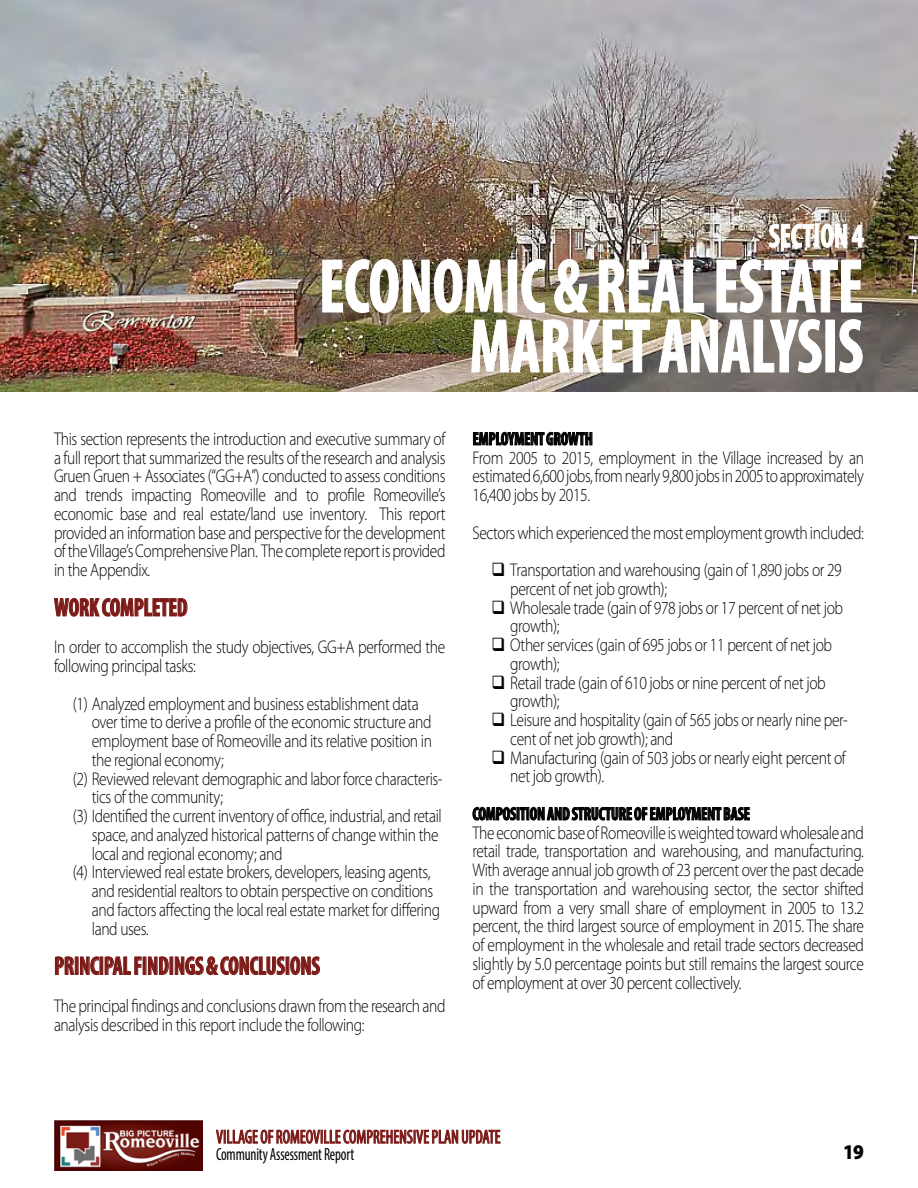
<style>
.page{position:relative;width:918px;height:1188px;background:#fff}
.page>*{position:absolute;margin:0;border:0;box-sizing:border-box;transform-origin:0 0}
.t1{font:700 condensed 77.1px/60px "Myriad Pro";letter-spacing:-.005em;color:#fff;text-align:right;scale:.84 1}
.t2{font:700 condensed 33.75px "Myriad Pro";letter-spacing:-.005em;color:#fff;scale:.84 1}
.t3{font:700 condensed 25.65px "Myriad Pro";letter-spacing:-.005em;color:#7b1a17;scale:.84 1}
.t4{font:900 21px "Myriad Pro";color:#000;scale:.9 1}
.t5{font:condensed 19.2px "Myriad Pro";letter-spacing:.01em;color:#7b1a17;scale:.84 1}
.t6{font:300 18.45px/18.8px "Myriad Pro";letter-spacing:-.025em;color:#000;scale:.84 1}
.t7{font:700 condensed 18.45px "Myriad Pro";letter-spacing:-.005em;color:#000;scale:.84 1}
.t8{font:condensed 17.7px "Myriad Pro";letter-spacing:-.01em;color:#000;scale:.84 1}
</style>
<div class="page">
<svg style="left:54px;top:597px;width:134px;height:20px"></svg>
<svg style="left:55px;top:956px;width:87px;height:19px"></svg>
<svg style="left:148px;top:956px;width:21px;height:19px"></svg>
<svg style="left:175px;top:956px;width:145px;height:19px"></svg>
<svg style="left:473px;top:431px;width:119px;height:15px"></svg>
<svg style="left:473px;top:806px;width:277px;height:15px"></svg>
<svg style="left:216px;top:1129px;width:285px;height:15px"></svg>
<img style="left:54px;top:1121px;width:148px;height:49px">
<img style="left:0;top:0;width:918px;height:392px">
<img style="left:322px;top:259px;width:181px;height:54px">
<div style="left:508px;top:260px;width:9px;height:52px;border:1px solid #fff"></div>
<svg style="left:521px;top:259px;width:25px;height:54px"></svg>
<img style="left:554px;top:259px;width:35px;height:54px">
<img style="left:599px;top:259px;width:105px;height:54px">
<img style="left:716px;top:259px;width:146px;height:54px">
<img style="left:471px;top:319px;width:179px;height:54px">
<svg style="left:658px;top:319px;width:164px;height:54px;background:#928b82"></svg>
<div style="left:825px;top:320px;width:10px;height:52px;border:1px solid #fff"></div>
<svg style="left:838px;top:319px;width:25px;height:54px"></svg>
<svg style="left:768px;top:223px;width:46px;height:25px"></svg>
<div style="left:815px;top:224px;width:4px;height:24px;border:1px solid #fff"></div>
<svg style="left:820px;top:223px;width:44px;height:25px"></svg>
<h2 class="t2" style="left:769px;top:215px;width:115px">SECTION 4</h2>
<h1 class="t1" style="left:319px;top:255px;width:650px">ECONOMIC &amp; REAL ESTATE<br>MARKET ANALYSIS</h1>
<p class="t6" style="left:54px;top:429px;width:468px;text-align:justify">This section represents the introduction and executive summary of a full report that summarized the results of the research and analysis Gruen Gruen + Associates (“GG+A”) conducted to assess conditions and trends impacting Romeoville and to profile Romeoville’s economic base and real estate/land use inventory. This report provided an information base and perspective for the development of the Village’s Comprehensive Plan. The complete report is provided in the Appendix.</p>
<h3 class="t3" style="left:54px;top:591px;width:160px">WORK COMPLETED</h3>
<p class="t6" style="left:54px;top:638px;width:468px">In order to accomplish the study objectives, GG+A performed the following principal tasks:</p>
<p class="t6" style="left:73px;top:694px;width:413px">(1) Analyzed employment and business establishment data</p>
<p class="t6" style="left:92px;top:713px;width:406px">over time to derive a profile of the economic structure and</p>
<p class="t6" style="left:92px;top:732px;width:407px">employment base of Romeoville and its relative position in</p>
<p class="t6" style="left:92px;top:750px;width:159px">the regional economy;</p>
<p class="t6" style="left:73px;top:769px;width:442px">(2) Reviewed relevant demographic and labor force characteris-</p>
<p class="t6" style="left:92px;top:788px;width:158px">tics of the community;</p>
<p class="t6" style="left:73px;top:806px;width:441px">(3) Identified the current inventory of office, industrial, and retail</p>
<p class="t6" style="left:92px;top:825px;width:414px">space, and analyzed historical patterns of change within the</p>
<p class="t6" style="left:92px;top:844px;width:229px">local and regional economy; and</p>
<p class="t6" style="left:73px;top:863px;width:427px">(4) Interviewed real estate brokers, developers, leasing agents,</p>
<p class="t6" style="left:92px;top:882px;width:408px">and residential realtors to obtain perspective on conditions</p>
<p class="t6" style="left:92px;top:900px;width:416px">and factors affecting the local real estate market for differing</p>
<p class="t6" style="left:92px;top:919px;width:69px">land uses.</p>
<h3 class="t3" style="left:54px;top:950px;width:318px">PRINCIPAL FINDINGS &amp; CONCLUSIONS</h3>
<p class="t6" style="left:54px;top:996px;width:468px">The principal findings and conclusions drawn from the research and analysis described in this report include the following:</p>
<p class="t7" style="left:473px;top:427px;width:145px">EMPLOYMENT GROWTH</p>
<p class="t6" style="left:472px;top:448px;width:468px;text-align:justify">From 2005 to 2015, employment in the Village increased by an estimated 6,600 jobs, from nearly 9,800 jobs in 2005 to approximately 16,400 jobs by 2015.</p>
<p class="t6" style="left:472px;top:523px;width:468px">Sectors which experienced the most employment growth included:</p>
<p class="t6" style="left:510px;top:561px;width:396px;text-indent:-19px">❑ Transportation and warehousing (gain of 1,890 jobs or 29 percent of net job growth);</p>
<p class="t6" style="left:510px;top:598px;width:398px;text-indent:-19px">❑ Wholesale trade (gain of 978 jobs or 17 percent of net job growth);</p>
<p class="t6" style="left:510px;top:636px;width:385px;text-indent:-19px">❑ Other services (gain of 695 jobs or 11 percent of net job growth);</p>
<p class="t6" style="left:510px;top:673px;width:377px;text-indent:-19px">❑ Retail trade (gain of 610 jobs or nine percent of net job growth);</p>
<p class="t6" style="left:510px;top:711px;width:403px;text-indent:-19px">❑ Leisure and hospitality (gain of 565 jobs or nearly nine per&shy;cent of net job growth); and</p>
<p class="t6" style="left:510px;top:748px;width:401px;text-indent:-19px">❑ Manufacturing (gain of 503 jobs or nearly eight percent of net job growth).</p>
<p class="t7" style="left:473px;top:802px;width:332px">COMPOSITION AND STRUCTURE OF EMPLOYMENT BASE</p>
<p class="t6" style="left:472px;top:823px;width:468px;text-align:justify">The economic base of Romeoville is weighted toward wholesale and retail trade, transportation and warehousing, and manufacturing.<br>With average annual job growth of 23 percent over the past decade in the transportation and warehousing sector, the sector shifted upward from a very small share of employment in 2005 to 13.2 percent, the third largest source of employment in 2015. The share of employment in the wholesale and retail trade sectors decreased slightly by 5.0 percentage points but still remains the largest source of employment at over 30 percent collectively.</p>
<p class="t5" style="left:216px;top:1125px;width:340px">VILLAGE OF ROMEOVILLE COMPREHENSIVE PLAN UPDATE</p>
<p class="t8" style="left:216px;top:1144px;width:166px">Community Assessment Report</p>
<p class="t4" style="left:843px;top:1138px;width:25px">19</p>
</div>
